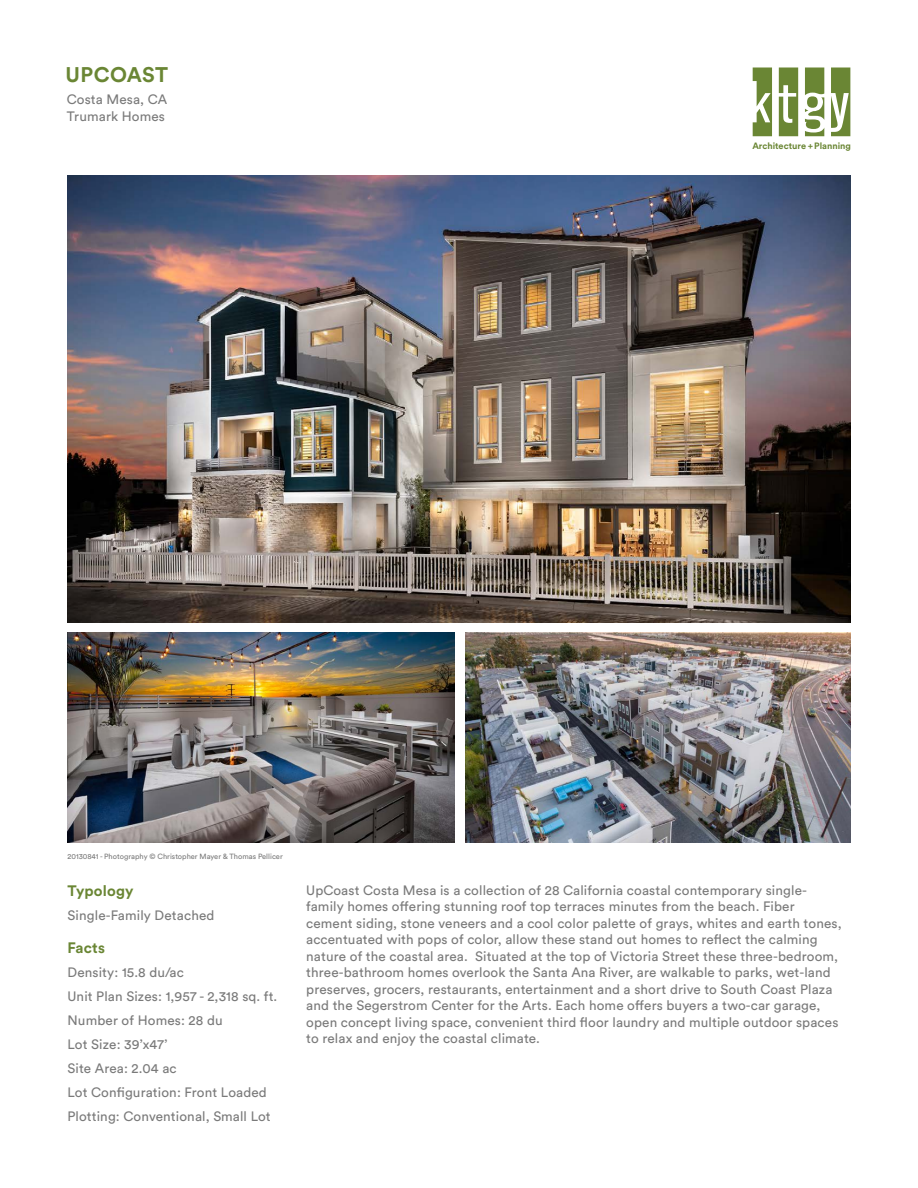
<style>
.page{position:relative;width:918px;height:1188px;background:#fff}
.page>*{position:absolute;margin:0;border:0;box-sizing:border-box;transform-origin:0 0}
.BROCHURE_-_Project_T{font:700 21px "Circular Std";letter-spacing:.015em;color:#6a8634}
.BROCHURE_-_Category{font:700 15px "Circular Std";letter-spacing:.01em;color:#6a8634}
.BROCHURE_-_Paragraph{font:13.5px/16.5px "Circular Std";letter-spacing:.01em;color:#7a7a7a}
.BROCHURE_-_Location{font:13.5px "Circular Std";letter-spacing:.01em;color:#7a7a7a}
.t1{font:700 9.15px "Circular Std";color:#6a8634}
.BROCHURE_-_Project_N{font:7.5px "Circular Std";color:#7a7a7a}
</style>
<div class="page">
<svg style="left:753px;top:68px;width:19px;height:68px"></svg>
<svg style="left:779px;top:68px;width:19px;height:68px"></svg>
<svg style="left:831px;top:68px;width:19px;height:68px"></svg>
<svg style="left:805px;top:68px;width:19px;height:68px"></svg>
<img style="left:68px;top:176px;width:782px;height:447px">
<img style="left:68px;top:633px;width:387px;height:210px">
<img style="left:465px;top:633px;width:385px;height:210px">
<p class="BROCHURE_-_Project_T" style="left:66px;top:61px;width:104px">UPCOAST</p>
<p class="BROCHURE_-_Location" style="left:67px;top:91px;width:102px">Costa Mesa, CA</p>
<p class="BROCHURE_-_Location" style="left:67px;top:108px;width:100px">Trumark Homes</p>
<p class="t1" style="left:752px;top:139px;width:100px">Architecture + Planning</p>
<p class="BROCHURE_-_Project_N" style="left:68px;top:852px;width:217px">20130841 - Photography © Christopher Mayer &amp; Thomas Pellicer</p>
<p class="BROCHURE_-_Category" style="left:68px;top:881px;width:67px">Typology</p>
<p class="BROCHURE_-_Paragraph" style="left:68px;top:907px;width:148px">Single-Family Detached</p>
<p class="BROCHURE_-_Category" style="left:68px;top:938px;width:39px">Facts</p>
<p class="BROCHURE_-_Paragraph" style="left:68px;top:964px;width:118px">Density: 15.8 du/ac</p>
<p class="BROCHURE_-_Paragraph" style="left:68px;top:988px;width:211px">Unit Plan Sizes: 1,957 - 2,318 sq. ft.</p>
<p class="BROCHURE_-_Paragraph" style="left:68px;top:1012px;width:157px">Number of Homes: 28 du</p>
<p class="BROCHURE_-_Paragraph" style="left:68px;top:1036px;width:101px">Lot Size: 39’x47’</p>
<p class="BROCHURE_-_Paragraph" style="left:68px;top:1060px;width:111px">Site Area: 2.04 ac</p>
<p class="BROCHURE_-_Paragraph" style="left:68px;top:1084px;width:201px">Lot Configuration: Front Loaded</p>
<p class="BROCHURE_-_Paragraph" style="left:68px;top:1108px;width:205px">Plotting: Conventional, Small Lot</p>
<p class="BROCHURE_-_Paragraph" style="left:306px;top:881px;width:537px">UpCoast Costa Mesa is a collection of 28 California coastal contemporary single&shy;family homes offering stunning roof top terraces minutes from the beach. Fiber cement siding, stone veneers and a cool color palette of grays, whites and earth tones, accentuated with pops of color, allow these stand out homes to reflect the calming nature of the coastal area. Situated at the top of Victoria Street these three-bedroom, three-bathroom homes overlook the Santa Ana River, are walkable to parks, wet-land preserves, grocers, restaurants, entertainment and a short drive to South Coast Plaza and the Segerstrom Center for the Arts. Each home offers buyers a two-car garage, open concept living space, convenient third floor laundry and multiple outdoor spaces to relax and enjoy the coastal climate.</p>
</div>
